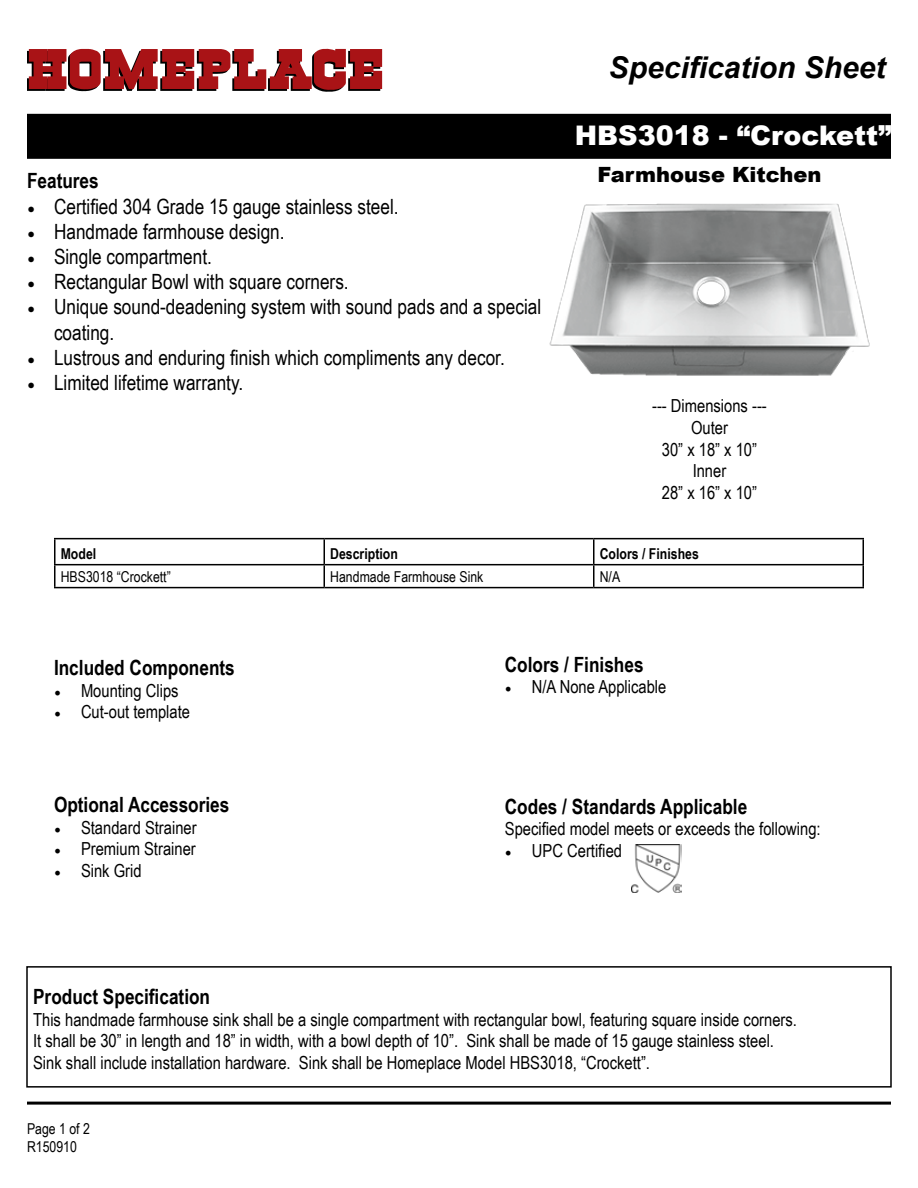
<style>
.page{position:relative;width:918px;height:1188px;background:#fff}
.page>*{position:absolute;margin:0;border:0;box-sizing:border-box;transform-origin:0 0}
.t1{font:italic 700 30px "Arial";color:#000}
.t2{font:900 27px "Arial";color:#fff}
.t3{font:21px/25.2px "Arial Narrow";color:#000}
.t4{font:700 21px "Arial Narrow";color:#000}
.t5{font:900 21px "Arial";color:#000}
.t6{font:18px/21.6px "Arial Narrow";color:#000;text-align:center}
.t7{font:15px/18px "Arial Narrow";color:#000}
.t8{font:700 15px "Arial Narrow";color:#000}
.s1{font-family:"Minion Pro"}
</style>
<div class="page">
<svg style="left:27px;top:49px;width:355px;height:43px"></svg>
<div style="left:27px;top:114px;width:864px;height:45px;background:#000"></div>
<img style="left:549px;top:203px;width:321px;height:173px">
<div style="left:26px;top:966px;width:866px;height:122px;border:2px solid #000"></div>
<hr style="left:27px;top:1102px;width:864px;height:3px;background:#000">
<hr style="left:54px;top:538px;width:270px;height:1px;background:#000">
<hr style="left:54px;top:539px;width:2px;height:25px;background:#000">
<hr style="left:324px;top:538px;width:270px;height:1px;background:#000">
<hr style="left:594px;top:538px;width:270px;height:1px;background:#000">
<hr style="left:862px;top:539px;width:2px;height:25px;background:#000">
<hr style="left:54px;top:564px;width:270px;height:1px;background:#000">
<hr style="left:54px;top:565px;width:2px;height:22px;background:#000">
<hr style="left:324px;top:564px;width:270px;height:1px;background:#000">
<svg style="left:324px;top:539px;width:1px;height:48px"></svg>
<hr style="left:594px;top:564px;width:270px;height:1px;background:#000">
<svg style="left:593px;top:539px;width:1px;height:48px"></svg>
<hr style="left:862px;top:565px;width:2px;height:22px;background:#000">
<hr style="left:54px;top:587px;width:270px;height:1px;background:#000">
<hr style="left:324px;top:587px;width:270px;height:1px;background:#000">
<hr style="left:594px;top:587px;width:270px;height:1px;background:#000">
<img style="left:632px;top:845px;width:49px;height:47px">
<p class="t4" style="left:27px;top:165px;width:73px">Features</p>
<p class="t3" style="left:27px;top:193px;width:373px"><span class="s1">•</span> Certified 304 Grade 15 gauge stainless steel.</p>
<p class="t3" style="left:27px;top:218px;width:259px"><span class="s1">•</span> Handmade farmhouse design.</p>
<p class="t3" style="left:27px;top:243px;width:186px"><span class="s1">•</span> Single compartment.</p>
<p class="t3" style="left:27px;top:269px;width:323px"><span class="s1">•</span> Rectangular Bowl with square corners.</p>
<p class="t3" style="left:54px;top:294px;width:489px;text-indent:-27px"><span class="s1">•</span> Unique sound-deadening system with sound pads and a special coating.</p>
<p class="t3" style="left:27px;top:344px;width:479px"><span class="s1">•</span> Lustrous and enduring finish which compliments any decor.</p>
<p class="t3" style="left:27px;top:369px;width:218px"><span class="s1">•</span> Limited lifetime warranty.</p>
<h1 class="t1" style="left:609px;top:48px;width:278px">Specification Sheet</h1>
<h2 class="t2" style="left:575px;top:116px;width:319px">HBS3018 - “Crockett”</h2>
<p class="t5" style="left:597px;top:159px;width:226px">Farmhouse Kitchen</p>
<p class="t6" style="left:652px;top:395px;width:116px">--- Dimensions ---<br>Outer<br>30” x 18” x 10”<br>Inner<br>28” x 16” x 10”</p>
<p class="t8" style="left:61px;top:542px;width:37px">Model</p>
<p class="t8" style="left:330px;top:542px;width:69px">Description</p>
<p class="t8" style="left:600px;top:542px;width:101px">Colors / Finishes</p>
<p class="t7" style="left:61px;top:567px;width:112px">HBS3018 “Crockett”</p>
<p class="t7" style="left:330px;top:567px;width:155px">Handmade Farmhouse Sink</p>
<p class="t7" style="left:600px;top:567px;width:22px">N/A</p>
<p class="t4" style="left:54px;top:652px;width:182px">Included Components</p>
<p class="t6" style="left:54px;top:679px;width:126px"><span class="s1">•</span> Mounting Clips</p>
<p class="t6" style="left:54px;top:700px;width:138px"><span class="s1">•</span> Cut-out template</p>
<p class="t4" style="left:54px;top:789px;width:177px">Optional Accessories</p>
<p class="t6" style="left:54px;top:816px;width:144px"><span class="s1">•</span> Standard Strainer</p>
<p class="t6" style="left:54px;top:838px;width:143px"><span class="s1">•</span> Premium Strainer</p>
<p class="t6" style="left:54px;top:859px;width:89px"><span class="s1">•</span> Sink Grid</p>
<p class="t4" style="left:505px;top:648px;width:140px">Colors / Finishes</p>
<p class="t6" style="left:505px;top:676px;width:163px"><span class="s1">•</span> N/A None Applicable</p>
<p class="t4" style="left:505px;top:790px;width:244px">Codes / Standards Applicable</p>
<p class="t6" style="left:505px;top:817px;width:317px">Specified model meets or exceeds the following:</p>
<p class="t6" style="left:505px;top:839px;width:119px"><span class="s1">•</span> UPC Certified</p>
<p class="t4" style="left:33px;top:981px;width:179px">Product Specification</p>
<p class="t6" style="left:33px;top:1008px;width:765px;text-align:left">This handmade farmhouse sink shall be a single compartment with rectangular bowl, featuring square inside corners.<br>It shall be 30” in length and 18” in width, with a bowl depth of 10”. Sink shall be made of 15 gauge stainless steel.<br>Sink shall include installation hardware. Sink shall be Homeplace Model HBS3018, “Crockett”.</p>
<p class="t7" style="left:27px;top:1119px;width:64px">Page 1 of 2<br>R150910</p>
</div>
